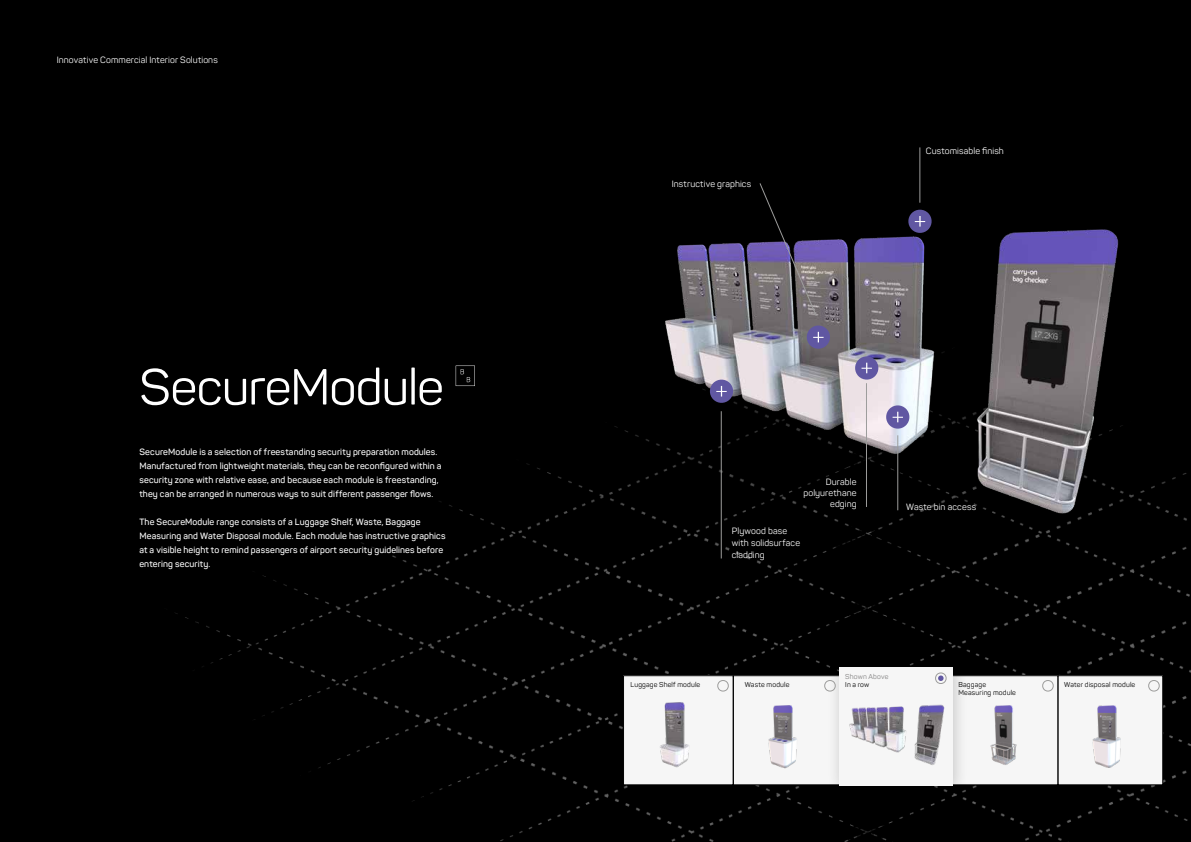
<style>
.page{position:relative;width:1191px;height:842px;background:#000}
.page>*{position:absolute;margin:0;border:0;box-sizing:border-box;transform-origin:0 0}
.t1{font:50px "Panton";letter-spacing:-.02em;color:#fff}
.t2{font:600 9px/14px "Panton";letter-spacing:.01em;color:#fff}
.t3{font:9px/12px "Panton";letter-spacing:.01em;color:#fff}
.t4{font:7px/8.2px "Panton";letter-spacing:.02em;color:#000}
.t5{font:7px "Panton";letter-spacing:.02em;color:#818080}
</style>
<div class="page">
<img style="left:175px;top:365px;width:1016px;height:477px">
<img style="left:591px;top:147px;width:578px;height:411px">
<svg style="left:907px;top:209px;width:25px;height:25px"></svg>
<svg style="left:708px;top:378px;width:26px;height:26px"></svg>
<svg style="left:805px;top:324px;width:26px;height:26px"></svg>
<svg style="left:854px;top:355px;width:25px;height:26px"></svg>
<hr style="left:919px;top:147px;width:1px;height:56px;background:#9d9d9c">
<hr style="left:721px;top:411px;width:1px;height:147px;background:#9d9d9c">
<svg style="left:759px;top:183px;width:58px;height:134px"></svg>
<hr style="left:866px;top:383px;width:1px;height:124px;background:#9d9d9c">
<hr style="left:897px;top:435px;width:1px;height:75px;background:#9d9d9c">
<img style="left:1059px;top:677px;width:102px;height:106px">
<div style="left:1057px;top:675px;width:106px;height:110px;border:1px solid #000"></div>
<div style="left:948px;top:676px;width:109px;height:109px;background:#f6f6f6"></div>
<div style="left:947px;top:675px;width:111px;height:110px;border:1px solid #000"></div>
<img style="left:735px;top:677px;width:91px;height:106px">
<div style="left:733px;top:675px;width:110px;height:110px;border:1px solid #000"></div>
<div style="left:623px;top:676px;width:110px;height:109px;background:#f6f6f6"></div>
<div style="left:623px;top:675px;width:110px;height:110px;border:1px solid #000"></div>
<div style="left:826px;top:655px;width:142px;height:147px;background:#000;opacity:.2"></div>
<div style="left:839px;top:668px;width:113px;height:118px;background:#f6f6f6"></div>
<img style="left:849px;top:704px;width:96px;height:61px">
<svg style="left:935px;top:672px;width:12px;height:12px"></svg>
<svg style="left:1042px;top:680px;width:12px;height:12px"></svg>
<svg style="left:823px;top:680px;width:13px;height:12px"></svg>
<svg style="left:717px;top:680px;width:12px;height:12px"></svg>
<svg style="left:1147px;top:680px;width:13px;height:12px"></svg>
<svg style="left:456px;top:366px;width:19px;height:20px"></svg>
<svg style="left:885px;top:404px;width:25px;height:26px"></svg>
<p class="t3" style="left:57px;top:54px;width:163px">Innovative Commercial Interior Solutions</p>
<h1 class="t1" style="left:139px;top:356px;width:306px">SecureModule</h1>
<p class="t2" style="left:139px;top:445px;width:303px">SecureModule is a selection of freestanding security preparation modules.<br>Manufactured from lightweight materials, they can be reconfigured within a security zone with relative ease, and because each module is freestanding, they can be arranged in numerous ways to suit different passenger flows.</p>
<p class="t2" style="left:139px;top:515px;width:308px">The SecureModule range consists of a Luggage Shelf, Waste, Baggage Measuring and Water Disposal module. Each module has instructive graphics at a visible height to remind passengers of airport security guidelines before entering security.</p>
<p class="t3" style="left:671px;top:178px;width:81px">Instructive graphics</p>
<p class="t3" style="left:925px;top:145px;width:80px">Customisable finish</p>
<p class="t3" style="left:803px;top:476px;width:55px;line-height:11px;text-align:right">Durable polyurethane edging</p>
<p class="t3" style="left:731px;top:525px;width:70px">Plywood base with solidsurface cladding</p>
<p class="t3" style="left:906px;top:501px;width:71px">Waste bin access</p>
<p class="t4" style="left:630px;top:680px;width:71px">Luggage Shelf module</p>
<p class="t4" style="left:744px;top:680px;width:46px">Waste module</p>
<p class="t5" style="left:845px;top:672px;width:45px">Shown Above</p>
<p class="t4" style="left:845px;top:680px;width:26px">In a row</p>
<p class="t4" style="left:958px;top:680px;width:59px">Baggage<br>Measuring module</p>
<p class="t4" style="left:1064px;top:680px;width:72px">Water disposal module</p>
</div>
